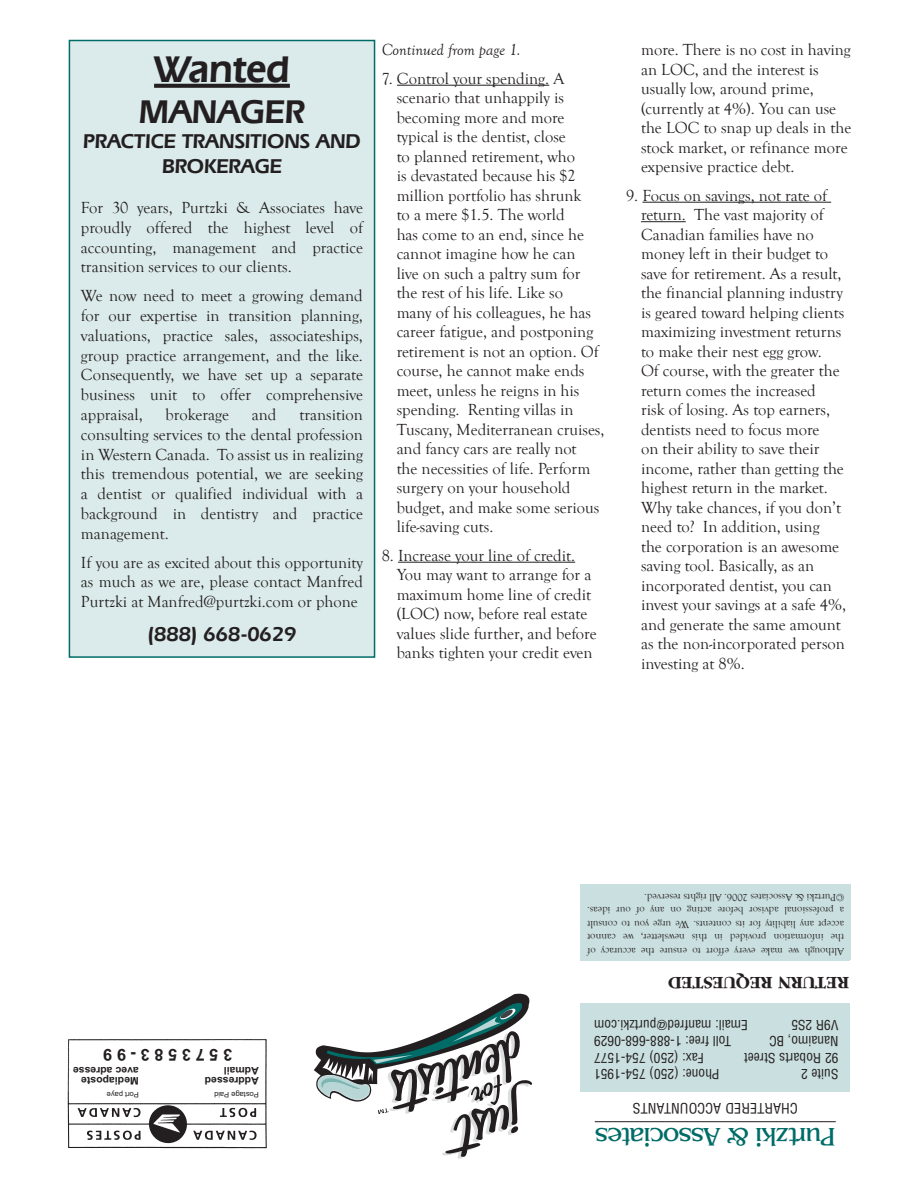
<style>
.page{position:relative;width:918px;height:1188px;background:#fff}
.page>*{position:absolute;margin:0;border:0;box-sizing:border-box;transform-origin:0 0}
.t1{font:600 39px "Eras IT Cby BT";letter-spacing:-.005em;color:#231f20}
.t2{font:600 34.5px "Eras IT Cby BT";letter-spacing:-.005em;color:#231f20}
.t3{font:29.25px "Benguiat";letter-spacing:-.04em;color:#006c67}
.t4{font:26.55px "Benguiat";letter-spacing:-.04em;color:#006c67}
.t5{font:600 21px/25.2px "Eras IT Cby BT";letter-spacing:-.005em;color:#231f20;text-align:center}
.t6{font:700 18px "Garamond";color:#231f20}
.t7{font:16.5px/19.5px "Goudy Old Style T";color:#231f20;text-align:justify}
.t8{font:italic 16.5px "Goudy Old Style T";color:#231f20}
.t9{font:700 16.5px "Arial";letter-spacing:.28em;color:#231f20}
.t10{font:condensed 14.1px "Helvetica";letter-spacing:.01em;color:#231f20}
.t11{font:condensed 13.5px "Helvetica";color:#231f20}
.t12{font:condensed 12.3px "Helvetica";letter-spacing:-.025em;color:#231f20}
.t13{font:10.5px/13.5px "Goudy Old Style T";color:#231f20;text-align:justify}
.t14{font:10.5px/12.6px "Garamond";color:#231f20}
.t15{font:700 10.5px/10.5px "Arial";color:#231f20}
.t16{font:7.5px "Arial";color:#231f20}
</style>
<div class="page">
<div style="left:580px;top:884px;width:270px;height:77px;background:#cadfdf"></div>
<div style="left:580px;top:1003px;width:270px;height:89px;background:#cadfdf"></div>
<img style="left:67px;top:1039px;width:200px;height:110px">
<div style="left:69px;top:40px;width:306px;height:617px;background:#dbeaea"></div>
<svg style="left:154px;top:84px;width:136px;height:4px"></svg>
<div style="left:69px;top:40px;width:306px;height:618px;border:2px solid #006c67"></div>
<svg style="left:314px;top:994px;width:218px;height:165px"></svg>
<hr style="left:595px;top:1121px;width:241px;height:1px;background:#231f20">
<hr style="left:397px;top:85px;width:152px;height:1px;background:#231f20">
<hr style="left:398px;top:562px;width:177px;height:1px;background:#231f20">
<hr style="left:642px;top:202px;width:189px;height:1px;background:#231f20">
<hr style="left:641px;top:221px;width:45px;height:1px;background:#231f20">
<h1 class="t1" style="left:154px;top:45px;width:137px">Wanted</h1>
<h2 class="t2" style="left:139px;top:90px;width:168px">MANAGER</h2>
<p class="t5" style="left:83px;top:128px;width:279px">PRACTICE TRANSITIONS AND<br>BROKERAGE</p>
<p class="t7" style="left:81px;top:198px;width:284px">For 30 years, Purtzki &amp; Associates have proudly offered the highest level of accounting, management and practice transition services to our clients.</p>
<p class="t7" style="left:81px;top:286px;width:284px">We now need to meet a growing demand for our expertise in transition planning, valuations, practice sales, associateships, group practice arrangement, and the like.<br>Consequently, we have set up a separate business unit to offer comprehensive appraisal,</p>
<p class="t7" style="left:166px;top:405px;width:65px">brokerage</p>
<p class="t7" style="left:252px;top:405px;width:26px">and</p>
<p class="t7" style="left:81px;top:405px;width:284px;text-indent:219px">transition consulting services to the dental profession in Western Canada. To assist us in realizing this tremendous potential, we are seeking a dentist or qualified individual with a background in dentistry and practice management.</p>
<p class="t7" style="left:81px;top:552px;width:283px">If you are as excited about this opportunity as much as we are, please contact Manfred Purtzki at Manfred@purtzki.com or phone</p>
<p class="t5" style="left:148px;top:622px;width:150px">(888) 668-0629</p>
<p class="t8" style="left:382px;top:41px;width:140px">Continued from page 1.</p>
<p class="t7" style="left:397px;top:69px;width:209px;text-align:left;text-indent:-15px">7. Control your spending. A scenario that unhappily is becoming more and more typical is the dentist, close<br>to planned retirement, who<br>is devastated because his $2 million portfolio has shrunk<br>to a mere $1.5. The world<br>has come to an end, since he cannot imagine how he can<br>live on such a paltry sum for the rest of his life. Like so<br>many of his colleagues, he has career fatigue, and postponing retirement is not an option. Of course, he cannot make ends meet, unless he reigns in his spending. Renting villas in<br>Tuscany, Mediterranean cruises, and fancy cars are really not<br>the necessities of life. Perform surgery on your household budget, and make some serious life-saving cuts.</p>
<p class="t7" style="left:397px;top:546px;width:202px;text-align:left;text-indent:-15px">8. Increase your line of credit.<br>You may want to arrange for a maximum home line of credit (LOC) now, before real estate values slide further, and before banks tighten your credit even</p>
<p class="t7" style="left:641px;top:40px;width:212px;text-align:left">more. There is no cost in having an LOC, and the interest is usually low, around prime, (currently at 4%). You can use the LOC to snap up deals in the stock market, or refinance more expensive practice debt.</p>
<p class="t7" style="left:641px;top:186px;width:206px;text-align:left;text-indent:-15px">9. Focus on savings, not rate of return. The vast majority of<br>Canadian families have no money left in their budget to save for retirement. As a result, the financial planning industry is geared toward helping clients maximizing investment returns to make their nest egg grow.<br>Of course, with the greater the return comes the increased<br>risk of losing. As top earners, dentists need to focus more<br>on their ability to save their income, rather than getting the highest return in the market.<br>Why take chances, if you don’t need to? In addition, using<br>the corporation is an awesome saving tool. Basically, as an incorporated dentist, you can invest your savings at a safe 4%, and generate the same amount as the non-incorporated person investing at 8%.</p>
<p class="t13" style="left:844px;top:958px;width:258px;rotate:-180deg">Although we make every effort to ensure the accuracy of the information provided in this newsletter, we cannot accept any liability for its contents. We urge you to consult a professional advisor before acting on any of our ideas. ©Purtzki &amp; Associates 2006. All rights reserved.</p>
<p class="t14" style="left:843px;top:905px;width:244px;rotate:-180deg">ideas. ©Purtzki &amp; Associates 2004. All rights reserved.</p>
<p class="t14" style="left:843px;top:917px;width:257px;rotate:-180deg">sult a professional advisor before acting on any of our</p>
<p class="t14" style="left:838px;top:930px;width:252px;rotate:-180deg">ccept any liab lity for its contents.We urge you to con-</p>
<p class="t14" style="left:637px;top:942px;width:47px;rotate:-180deg">w canno</p>
<p class="t14" style="left:710px;top:942px;width:46px;rotate:-180deg">this news</p>
<p class="t14" style="left:840px;top:955px;width:253px;text-indent:-3px;rotate:-180deg">Although we make every effort to ensure the accuracy of he</p>
<p class="t14" style="left:746px;top:942px;width:21px;rotate:-180deg">ided</p>
<p class="t14" style="left:789px;top:942px;width:19px;rotate:-180deg">tion</p>
<p class="t6" style="left:849px;top:990px;width:182px;rotate:-180deg">RETURN REQUESTED</p>
<p class="t11" style="left:748px;top:1030px;width:155px;rotate:-180deg">Email: manfred@purtzki.com</p>
<p class="t11" style="left:838px;top:1030px;width:49px;rotate:-180deg">V9R 2S5</p>
<p class="t9" style="left:232px;top:1064px;width:131px;rotate:-180deg">3573583-99</p>
<p class="t16" style="left:139px;top:1097px;width:34px;rotate:-180deg">Port paye</p>
<p class="t15" style="left:139px;top:1086px;width:67px;rotate:-180deg">Mediaposte avec adresse</p>
<p class="t15" style="left:259px;top:1086px;width:56px;rotate:-180deg">Addressed<br>Admail</p>
<p class="t16" style="left:259px;top:1097px;width:46px;rotate:-180deg">Postage Paid</p>
<p class="t11" style="left:731px;top:1047px;width:139px;rotate:-180deg">Toll free: 1-888-668-0629</p>
<p class="t11" style="left:838px;top:1047px;width:71px;rotate:-180deg">Nanaimo, BC</p>
<p class="t11" style="left:704px;top:1063px;width:111px;rotate:-180deg">Fax: (250) 754-1577</p>
<p class="t11" style="left:838px;top:1063px;width:96px;rotate:-180deg">92 Robarts Street</p>
<p class="t11" style="left:720px;top:1080px;width:127px;rotate:-180deg">Phone: (250) 754-1951</p>
<p class="t11" style="left:838px;top:1080px;width:39px;rotate:-180deg">Suite 2</p>
<p class="t10" style="left:798px;top:1113px;width:167px;rotate:-180deg">CHARTERED ACCOUNTANTS</p>
<p class="t12" style="left:838px;top:1113px;width:247px;rotate:-180deg">CHARTERED ACCOUNTANTS/FINANCIAL PLANNERS</p>
<h3 class="t3" style="left:850px;top:1148px;width:270px;rotate:-180deg">Purtzki &amp; Associates</h3>
<h3 class="t4" style="left:836px;top:1147px;width:242px;rotate:-180deg">Purtzki &amp; Associates</h3>
</div>
